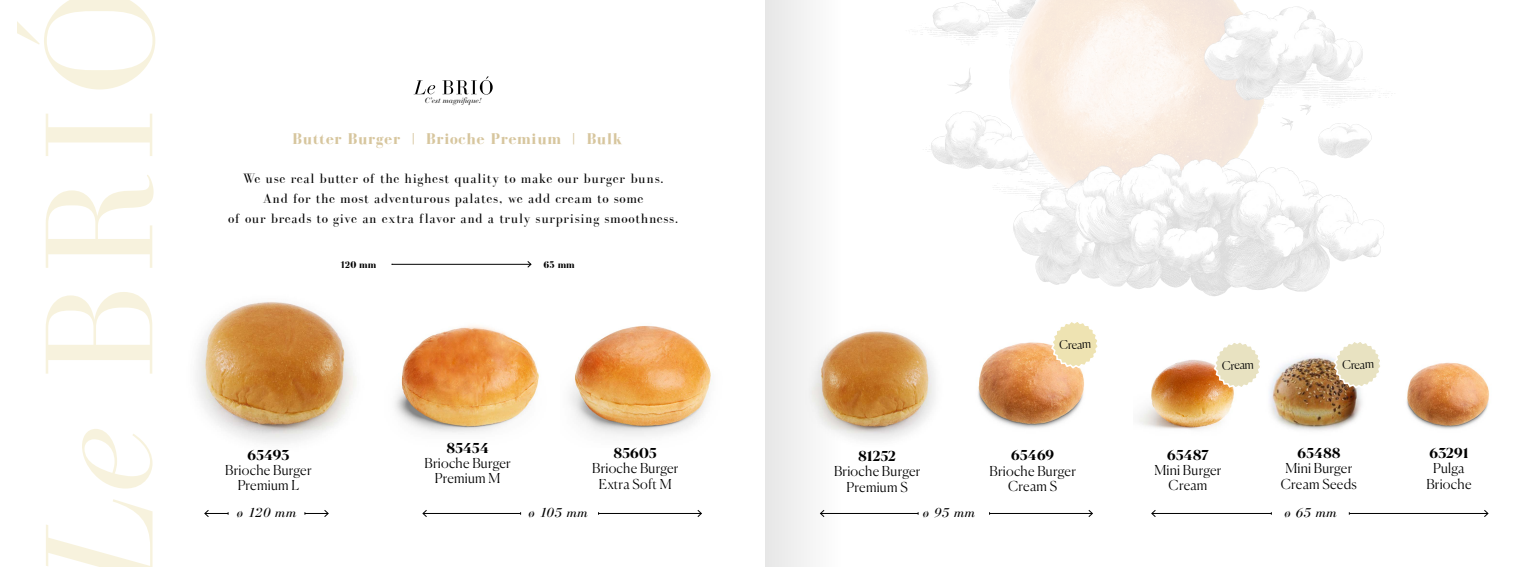
<style>
.page{position:relative;width:1531px;height:567px;background:#fff}
.page>*{position:absolute;margin:0;border:0;box-sizing:border-box;transform-origin:0 0}
.t1{font:700 16px "Bodoni FLF";letter-spacing:.05em;color:#d7c69e}
.t2{font:14px/20px "Bodoni FLF";letter-spacing:.05em;color:#000;text-align:center}
.t3{font:300 13.7px/15.4px "Canela";letter-spacing:.02em;color:#000;text-align:center}
.t4{font:700 13.7px "Canela";letter-spacing:.03em;color:#000}
.t5{font:italic 13.7px "Bodoni FLF";letter-spacing:.045em;color:#000}
.t6{font:300 11.8px "Canela";color:#000}
.t7{font:700 10px "Bodoni FLF";color:#000}
.t8{font:italic 7.6px "Bauer Bodoni Std";color:#000}
</style>
<div class="page">
<div style="left:765px;top:0;width:78px;height:567px;background:#f1f1f1"></div>
<svg style="left:17px;top:0;width:138px;height:374px"></svg>
<svg style="left:46px;top:499px;width:107px;height:68px"></svg>
<svg style="left:82px;top:429px;width:71px;height:60px"></svg>
<img style="left:196px;top:301px;width:160px;height:141px">
<img style="left:978px;top:342px;width:106px;height:86px">
<img style="left:814px;top:315px;width:121px;height:132px">
<svg style="left:1050px;top:340px;width:48px;height:30px"></svg>
<img style="left:1139px;top:360px;width:95px;height:70px">
<img style="left:1269px;top:356px;width:93px;height:75px">
<svg style="left:1332px;top:342px;width:48px;height:48px"></svg>
<svg style="left:1212px;top:342px;width:48px;height:48px"></svg>
<img style="left:1406px;top:362px;width:84px;height:67px">
<img style="left:570px;top:325px;width:142px;height:111px">
<img style="left:395px;top:326px;width:144px;height:107px">
<hr style="left:423px;top:513px;width:98px;height:1px;background:#000">
<svg style="left:422px;top:510px;width:5px;height:7px"></svg>
<hr style="left:598px;top:513px;width:103px;height:1px;background:#000">
<svg style="left:697px;top:510px;width:5px;height:7px"></svg>
<svg style="left:442px;top:77px;width:51px;height:18px"></svg>
<svg style="left:414px;top:80px;width:21px;height:14px"></svg>
<svg style="left:204px;top:510px;width:25px;height:7px"></svg>
<svg style="left:305px;top:510px;width:24px;height:7px"></svg>
<hr style="left:820px;top:513px;width:98px;height:1px;background:#000">
<svg style="left:820px;top:510px;width:5px;height:7px"></svg>
<hr style="left:1152px;top:513px;width:119px;height:1px;background:#000">
<svg style="left:1151px;top:510px;width:5px;height:7px"></svg>
<hr style="left:989px;top:513px;width:103px;height:1px;background:#000">
<svg style="left:1088px;top:510px;width:5px;height:7px"></svg>
<hr style="left:1349px;top:513px;width:139px;height:1px;background:#000">
<svg style="left:1484px;top:510px;width:4px;height:7px"></svg>
<hr style="left:392px;top:264px;width:139px;height:1px;background:#000">
<svg style="left:527px;top:261px;width:4px;height:7px"></svg>
<img style="left:877px;top:0;width:512px;height:340px">
<p class="t8" style="left:425px;top:96px;width:58px">C’est magnifique!</p>
<p class="t1" style="left:293px;top:130px;width:331px">Butter Burger | Brioche Premium | Bulk</p>
<p class="t2" style="left:228px;top:169px;width:451px">We use real butter of the highest quality to make our burger buns.<br>And for the most adventurous palates, we add cream to some<br>of our breads to give an extra flavor and a truly surprising smoothness.</p>
<p class="t7" style="left:340px;top:259px;width:38px">120 mm</p>
<p class="t7" style="left:544px;top:259px;width:33px">65 mm</p>
<p class="t4" style="left:248px;top:444px;width:43px">65493</p>
<p class="t3" style="left:225px;top:461px;width:88px">Brioche Burger<br>Premium L</p>
<p class="t4" style="left:447px;top:437px;width:43px">85454</p>
<p class="t3" style="left:424px;top:454px;width:88px">Brioche Burger<br>Premium M</p>
<p class="t4" style="left:614px;top:442px;width:44px">85605</p>
<p class="t3" style="left:592px;top:460px;width:88px">Brioche Burger<br>Extra Soft M</p>
<p class="t4" style="left:858px;top:445px;width:39px">81252</p>
<p class="t3" style="left:834px;top:462px;width:88px">Brioche Burger<br>Premium S</p>
<p class="t6" style="left:1059px;top:336px;width:33px;rotate:-2deg">Cream</p>
<p class="t4" style="left:1011px;top:444px;width:44px">65469</p>
<p class="t3" style="left:989px;top:462px;width:88px">Brioche Burger<br>Cream S</p>
<p class="t6" style="left:1221px;top:356px;width:33px;rotate:-2deg">Cream</p>
<p class="t6" style="left:1342px;top:356px;width:33px;rotate:-2deg">Cream</p>
<p class="t4" style="left:1167px;top:444px;width:43px">65487</p>
<p class="t3" style="left:1154px;top:461px;width:68px">Mini Burger<br>Cream</p>
<p class="t4" style="left:1297px;top:442px;width:44px">65488</p>
<p class="t3" style="left:1281px;top:459px;width:78px">Mini Burger<br>Cream Seeds</p>
<p class="t5" style="left:237px;top:505px;width:61px">ø 120 mm</p>
<p class="t5" style="left:528px;top:505px;width:61px">ø 105 mm</p>
<p class="t5" style="left:923px;top:505px;width:54px">ø 95 mm</p>
<p class="t5" style="left:1284px;top:505px;width:54px">ø 65 mm</p>
<p class="t4" style="left:1429px;top:442px;width:41px">63291</p>
<p class="t3" style="left:1426px;top:459px;width:47px">Pulga<br>Brioche</p>
</div>
